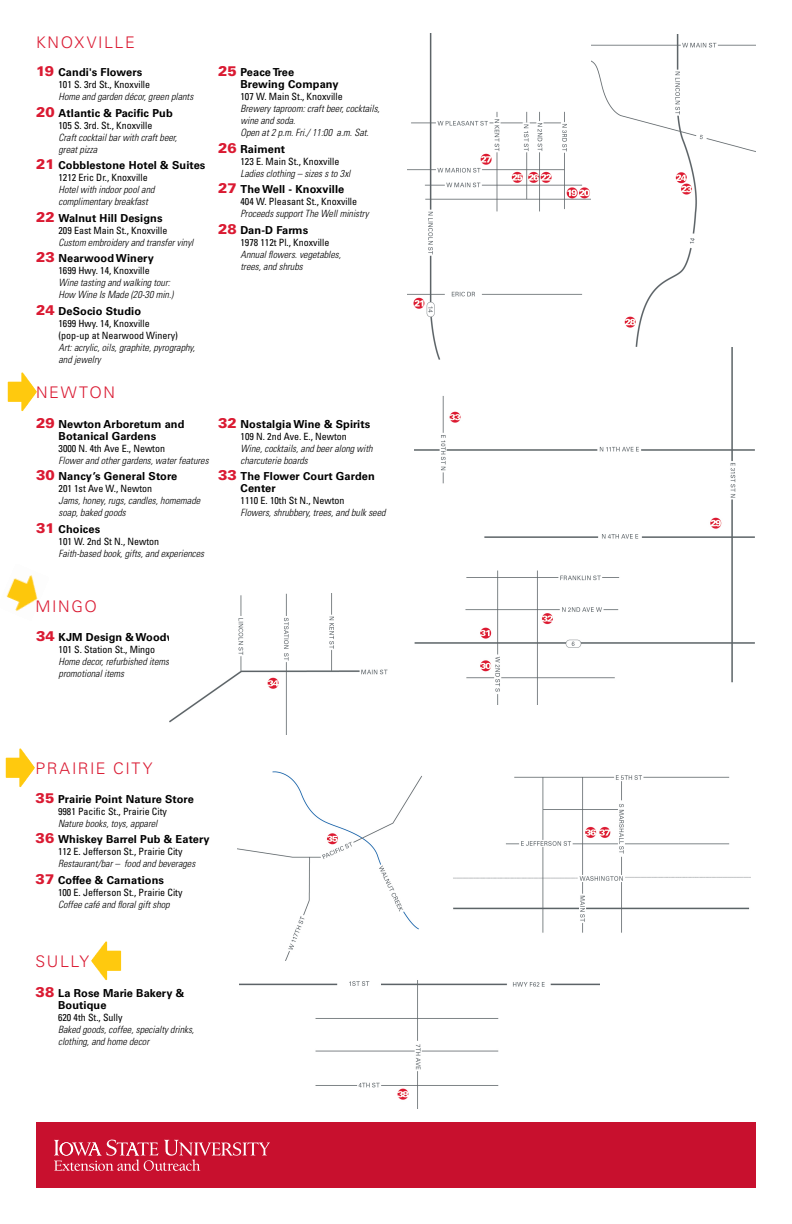
<style>
.page{position:relative;width:792px;height:1224px;background:#fff}
.page>*{position:absolute;margin:0;border:0;box-sizing:border-box;transform-origin:0 0}
.t1{font:300 16px "Univers LT Std";letter-spacing:.1em;color:#da1a32}
.t2{font:700 11px/12px "Univers LT Std";letter-spacing:.01em;color:#000}
.P1{font:italic 300 condensed 10px/12px "Univers LT Std";color:#000}
.t3{font:condensed 10px/12px "Univers LT Std";color:#000}
.s1{font-weight:900;font-size:14px;color:#da1a32}
</style>
<div class="page">
<img style="left:7px;top:372px;width:30px;height:40px">
<img style="left:5px;top:748px;width:30px;height:40px">
<img style="left:6px;top:575px;width:32px;height:36px">
<img style="left:415px;top:347px;width:339px;height:358px">
<img style="left:170px;top:594px;width:218px;height:140px">
<img style="left:408px;top:34px;width:183px;height:326px">
<img style="left:591px;top:35px;width:165px;height:312px">
<img style="left:237px;top:771px;width:513px;height:190px">
<img style="left:239px;top:980px;width:360px;height:128px">
<div style="left:36px;top:1122px;width:720px;height:66px;background:#c8102e"></div>
<svg style="left:54px;top:1140px;width:216px;height:31px"></svg>
<img style="left:91px;top:941px;width:31px;height:40px">
<h1 class="t1" style="left:36px;top:32px;width:100px">KNOXVILLE</h1>
<h2 class="t2" style="left:36px;top:66px;width:108px"><span class="s1">19</span> Candi's Flowers</h2>
<h3 class="t3" style="left:58px;top:78px;width:93px">101 S. 3rd St., Knoxville</h3>
<p class="P1" style="left:58px;top:91px;width:136px">Home and garden décor, green plants</p>
<h2 class="t2" style="left:36px;top:107px;width:138px"><span class="s1">20</span> Atlantic &amp; Pacific Pub</h2>
<h3 class="t3" style="left:58px;top:119px;width:95px">105 S. 3rd. St., Knoxville</h3>
<p class="P1" style="left:58px;top:131px;width:120px">Craft cocktail bar with craft beer, great pizza</p>
<h2 class="t2" style="left:36px;top:159px;width:171px"><span class="s1">21</span> Cobblestone Hotel &amp; Suites</h2>
<h3 class="t3" style="left:58px;top:171px;width:91px">1212 Eric Dr., Knoxville</h3>
<p class="P1" style="left:58px;top:184px;width:98px">Hotel with indoor pool and complimentary breakfast</p>
<h2 class="t2" style="left:36px;top:212px;width:128px"><span class="s1">22</span> Walnut Hill Designs</h2>
<h3 class="t3" style="left:58px;top:224px;width:110px">209 East Main St., Knoxville</h3>
<p class="P1" style="left:58px;top:236px;width:136px">Custom embroidery and transfer vinyl</p>
<h2 class="t2" style="left:36px;top:252px;width:119px"><span class="s1">23</span> Nearwood Winery</h2>
<h3 class="t3" style="left:58px;top:264px;width:93px">1699 Hwy. 14, Knoxville</h3>
<p class="P1" style="left:58px;top:277px;width:116px">Wine tasting and walking tour:<br>How Wine Is Made (20-30 min.)</p>
<h2 class="t2" style="left:36px;top:305px;width:107px"><span class="s1">24</span> DeSocio Studio</h2>
<h3 class="t3" style="left:58px;top:317px;width:121px">1699 Hwy. 14, Knoxville (pop-up at Nearwood Winery)</h3>
<p class="P1" style="left:58px;top:341px;width:138px">Art: acrylic, oils, graphite, pyrography, and jewelry</p>
<h1 class="t1" style="left:36px;top:383px;width:81px">NEWTON</h1>
<h2 class="t2" style="left:36px;top:418px;width:150px;text-align:center"><span class="s1">29</span> Newton Arboretum and<br>Botanical Gardens</h2>
<h3 class="t3" style="left:59px;top:442px;width:108px">3000 N. 4th Ave E., Newton</h3>
<p class="P1" style="left:59px;top:454px;width:151px">Flower and other gardens, water features</p>
<h2 class="t2" style="left:36px;top:470px;width:143px"><span class="s1">30</span> Nancy’s General Store</h2>
<h3 class="t3" style="left:59px;top:483px;width:95px">201 1st Ave W., Newton</h3>
<p class="P1" style="left:59px;top:495px;width:143px">Jams, honey, rugs, candles, homemade soap, baked goods</p>
<h2 class="t2" style="left:36px;top:523px;width:66px"><span class="s1">31</span> Choices</h2>
<h3 class="t3" style="left:59px;top:535px;width:102px">101 W. 2nd St N., Newton</h3>
<p class="P1" style="left:59px;top:547px;width:147px">Faith-based book, gifts, and experiences</p>
<h2 class="t2" style="left:241px;top:66px;width:99px;text-indent:-22px"><span class="s1">25</span> Peace Tree<br>Brewing Company</h2>
<h3 class="t3" style="left:241px;top:90px;width:104px">107 W. Main St., Knoxville</h3>
<p class="P1" style="left:241px;top:103px;width:141px">Brewery taproom: craft beer, cocktails, wine and soda.<br>Open at 2 p.m. Fri./ 11:00 a.m. Sat.</p>
<h2 class="t2" style="left:218px;top:143px;width:69px"><span class="s1">26</span> Raiment</h2>
<h3 class="t3" style="left:241px;top:155px;width:100px">123 E. Main St., Knoxville</h3>
<p class="P1" style="left:241px;top:167px;width:111px">Ladies clothing – sizes s to 3xl</p>
<h2 class="t2" style="left:218px;top:183px;width:128px"><span class="s1">27</span> The Well - Knoxville</h2>
<h3 class="t3" style="left:241px;top:195px;width:118px">404 W. Pleasant St., Knoxville</h3>
<p class="P1" style="left:241px;top:208px;width:130px">Proceeds support The Well ministry</p>
<h2 class="t2" style="left:218px;top:224px;width:92px"><span class="s1">28</span> Dan-D Farms</h2>
<h3 class="t3" style="left:241px;top:236px;width:90px">1978 112t Pl., Knoxville</h3>
<p class="P1" style="left:241px;top:248px;width:102px">Annual flowers. vegetables, trees, and shrubs</p>
<h2 class="t2" style="left:218px;top:418px;width:154px"><span class="s1">32</span> Nostalgia Wine &amp; Spirits</h2>
<h3 class="t3" style="left:241px;top:430px;width:108px">109 N. 2nd Ave. E., Newton</h3>
<p class="P1" style="left:241px;top:442px;width:134px">Wine, cocktails, and beer along with charcuterie boards</p>
<h2 class="t2" style="left:241px;top:470px;width:136px;text-indent:-22px"><span class="s1">33</span> The Flower Court Garden<br>Center</h2>
<h3 class="t3" style="left:241px;top:495px;width:105px">1110 E. 10th St N., Newton</h3>
<p class="P1" style="left:241px;top:507px;width:146px">Flowers, shrubbery, trees, and bulk seed</p>
<h1 class="t1" style="left:36px;top:596px;width:63px">MINGO</h1>
<h2 class="t2" style="left:36px;top:631px;width:176px"><span class="s1">34</span> KJM Design &amp; Woodworking</h2>
<h3 class="t3" style="left:59px;top:643px;width:98px">101 S. Station St., Mingo</h3>
<p class="P1" style="left:59px;top:655px;width:130px">Home decor, refurbished items, and promotional items</p>
<h1 class="t1" style="left:36px;top:758px;width:118px">PRAIRIE CITY</h1>
<h2 class="t2" style="left:36px;top:793px;width:160px"><span class="s1">35</span> Prairie Point Nature Store</h2>
<h3 class="t3" style="left:58px;top:805px;width:110px">9981 Pacific St., Prairie City</h3>
<p class="P1" style="left:58px;top:817px;width:101px">Nature books, toys, apparel</p>
<h2 class="t2" style="left:36px;top:833px;width:175px"><span class="s1">36</span> Whiskey Barrel Pub &amp; Eatery</h2>
<h3 class="t3" style="left:58px;top:845px;width:126px">112 E. Jefferson St., Prairie City</h3>
<p class="P1" style="left:58px;top:858px;width:139px">Restaurant/bar – food and beverages</p>
<h2 class="t2" style="left:36px;top:874px;width:130px"><span class="s1">37</span> Coffee &amp; Carnations</h2>
<h3 class="t3" style="left:58px;top:886px;width:126px">100 E. Jefferson St., Prairie City</h3>
<p class="P1" style="left:58px;top:898px;width:113px">Coffee café and floral gift shop</p>
<h1 class="t1" style="left:36px;top:952px;width:55px">SULLY</h1>
<h2 class="t2" style="left:58px;top:987px;width:128px;text-indent:-22px"><span class="s1">38</span> La Rose Marie Bakery &amp;<br>Boutique</h2>
<h3 class="t3" style="left:58px;top:1011px;width:66px">620 4th St., Sully</h3>
<p class="P1" style="left:58px;top:1023px;width:138px">Baked goods, coffee, specialty drinks, clothing, and home decor</p>
</div>
